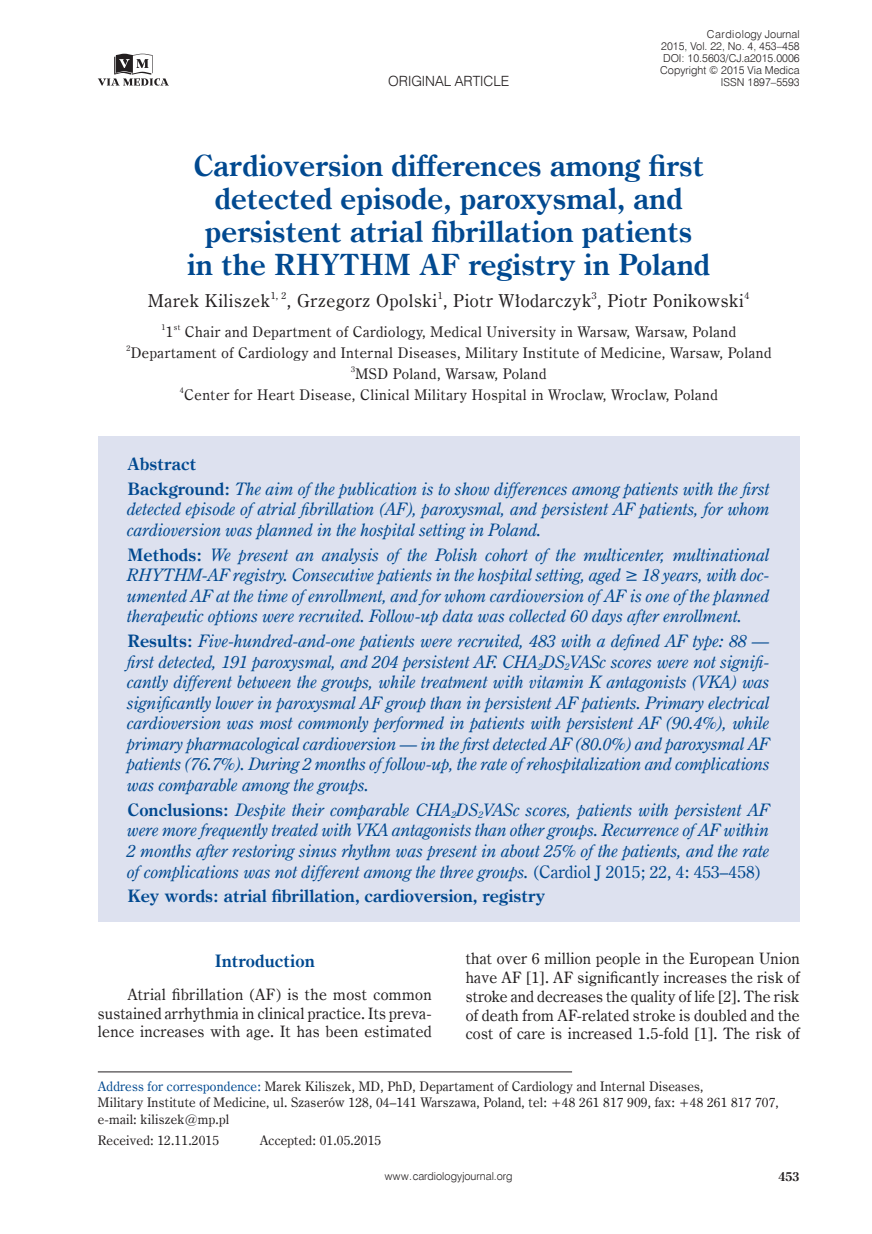
<style>
.page{position:relative;width:872px;height:1234px;background:#fff}
.page>*{position:absolute;margin:0;border:0;box-sizing:border-box;transform-origin:0 0}
.t1{font:700 29.4px/33px "Century Oldst EU";color:#014990;text-align:center}
.t2{font:17.85px "Century Oldst EU";letter-spacing:.035em;color:#231f20}
.t3{font:italic 17.25px/20.5px "Century Oldst EU";color:#014990;text-align:justify}
.t4{font:700 17.25px "Century Oldst EU";color:#014990}
.t5{font:15.75px/18.8px "Century Oldst EU";letter-spacing:.015em;color:#231f20;text-align:justify}
.t6{font:14.7px "Century Oldst EU";letter-spacing:.035em;color:#231f20}
.t7{font:14.1px "Swis 721 Lt EU";color:#231f20}
.t8{font:13.2px/16.5px "Century Oldst EU";letter-spacing:.015em;color:#231f20}
.t9{font:700 12.75px "Century Oldst EU";color:#231f20}
.t10{font:10.95px/12px "Swis 721 Lt EU";color:#231f20;text-align:right}
.t11{font:9.75px "Century Oldst EU";color:#231f20}
.t12{font:8.1px "Century Oldst EU";color:#231f20}
.s1{font-weight:700;font-style:normal}
.s2{font-style:normal}
.s3{color:#014990}
</style>
<div class="page">
<div style="left:98px;top:435px;width:701px;height:486px;background:#dde1ef"></div>
<svg style="left:98px;top:54px;width:71px;height:32px"></svg>
<hr style="left:98px;top:1071px;width:474px;height:1px;background:#231f20">
<p class="t7" style="left:388px;top:72px;width:123px">original article</p>
<p class="t10" style="left:660px;top:28px;width:141px">Cardiology Journal<br>2015, Vol. 22, No. 4, 453–458<br>DOI: 10.5603/CJ.a2015.0006<br>Copyright © 2015 Via Medica<br>ISSN 1897–5593</p>
<h1 class="t1" style="left:187px;top:150px;width:524px">Cardioversion differences among first detected episode, paroxysmal, and persistent atrial fibrillation patients<br>in the RHYTHM AF registry in Poland</h1>
<p class="t2" style="left:148px;top:290px;width:124px">Marek Kiliszek</p>
<p class="t11" style="left:271px;top:290px;width:17px">1, 2</p>
<p class="t2" style="left:287px;top:290px;width:458px">, Grzegorz Opolski , Piotr Włodarczyk , Piotr Ponikowski</p>
<p class="t11" style="left:438px;top:290px;width:6px">1</p>
<p class="t11" style="left:592px;top:290px;width:6px">3</p>
<p class="t11" style="left:744px;top:290px;width:6px">4</p>
<p class="t12" style="left:162px;top:322px;width:6px">1</p>
<p class="t6" style="left:166px;top:322px;width:9px">1</p>
<p class="t12" style="left:174px;top:322px;width:8px">st</p>
<p class="t6" style="left:185px;top:322px;width:552px">Chair and Department of Cardiology, Medical University in Warsaw, Warsaw, Poland</p>
<p class="t12" style="left:126px;top:343px;width:6px">2</p>
<p class="t6" style="left:131px;top:343px;width:642px">Departament of Cardiology and Internal Diseases, Military Institute of Medicine, Warsaw, Poland</p>
<p class="t12" style="left:351px;top:364px;width:6px">3</p>
<p class="t6" style="left:355px;top:364px;width:193px">MSD Poland, Warsaw, Poland</p>
<p class="t12" style="left:180px;top:385px;width:6px">4</p>
<p class="t6" style="left:184px;top:385px;width:535px">Center for Heart Disease, Clinical Military Hospital in Wroclaw, Wroclaw, Poland</p>
<p class="t3" style="left:128px;top:451px;width:644px;line-height:24.8px"><span class="s1">Abstract<br>Background:</span> The aim of the publication is to show differences among patients with the first</p>
<p class="t3" style="left:128px;top:498px;width:644px">detected episode of atrial fibrillation (AF), paroxysmal, and persistent AF patients, for whom cardioversion was planned in the hospital setting in Poland.</p>
<p class="t3" style="left:128px;top:544px;width:644px"><span class="s1">Methods:</span> We present an analysis of the Polish cohort of the multicenter, multinational RHYTHM-AF registry. Consecutive patients in the hospital setting, aged ≥ 18 years, with doc&shy;umented AF at the time of enrollment, and for whom cardioversion of AF is one of the planned therapeutic options were recruited. Follow-up data was collected 60 days after enrollment.</p>
<p class="t3" style="left:128px;top:630px;width:644px"><span class="s1">Results:</span> Five-hundred-and-one patients were recruited, 483 with a defined AF type: 88 — first detected, 191 paroxysmal, and 204 persistent AF. CHA<sub>2</sub>DS<sub>2</sub>VASc scores were not signifi&shy;cantly different between the groups, while treatment with vitamin K antagonists (VKA) was significantly lower in paroxysmal AF group than in persistent AF patients. Primary electrical cardioversion was most commonly performed in patients with persistent AF (90.4%), while primary pharmacological cardioversion — in the first detected AF (80.0%) and paroxysmal AF patients (76.7%). During 2 months of follow-up, the rate of rehospitalization and complications was comparable among the groups.</p>
<p class="t3" style="left:128px;top:799px;width:644px"><span class="s1">Conclusions:</span> Despite their comparable CHA<sub>2</sub>DS<sub>2</sub>VASc scores, patients with persistent AF were more frequently treated with VKA antagonists than other groups. Recurrence of AF within 2 months after restoring sinus rhythm was present in about 25% of the patients, and the rate of complications was not different among the three groups. <span class="s2">(Cardiol J 2015; 22, 4: 453–458)</span></p>
<p class="t4" style="left:128px;top:885px;width:419px">Key words: atrial fibrillation, cardioversion, registry</p>
<p class="t4" style="left:215px;top:949px;width:102px">Introduction</p>
<p class="t5" style="left:98px;top:984px;width:335px;text-indent:30px">Atrial fibrillation (AF) is the most common sustained arrhythmia in clinical practice. Its preva&shy;lence increases with age. It has been estimated</p>
<p class="t5" style="left:466px;top:949px;width:335px">that over 6 million people in the European Union have AF [1]. AF significantly increases the risk of stroke and decreases the quality of life [2]. The risk of death from AF-related stroke is doubled and the cost of care is increased 1.5-fold [1]. The risk of</p>
<p class="t8" style="left:98px;top:1077px;width:682px"><span class="s3">Address for correspondence:</span> Marek Kiliszek, MD, PhD, Departament of Cardiology and Internal Diseases,<br>Military Institute of Medicine, ul. Szaserów 128, 04–141 Warszawa, Poland, tel: +48 261 817 909, fax: +48 261 817 707, e-mail: kiliszek@mp.pl</p>
<p class="t8" style="left:98px;top:1131px;width:123px">Received: 12.11.2015</p>
<p class="t8" style="left:260px;top:1131px;width:123px">Accepted: 01.05.2015</p>
<p class="t10" style="left:385px;top:1170px;width:129px">www.cardiologyjournal.org</p>
<p class="t9" style="left:778px;top:1167px;width:23px">453</p>
</div>
